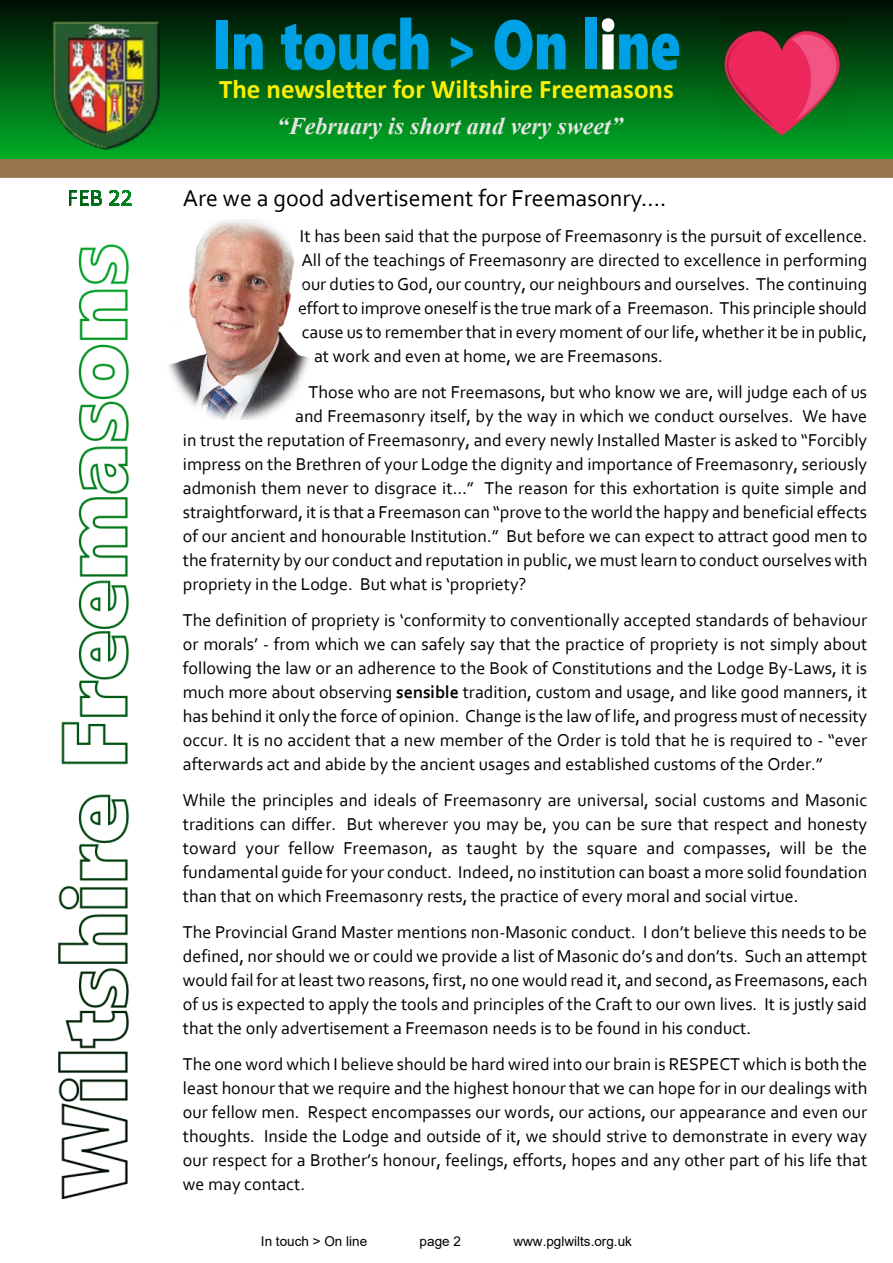
<style>
.page{position:relative;width:893px;height:1263px;background:#fff}
.page>*{position:absolute;margin:0;border:0;box-sizing:border-box;transform-origin:0 0}
.t1{font:69.9px "Segoe UI Black";color:#00a0e4;scale:.77 1}
.t2{font:700 27px "Calibri";color:#faee06}
.t3{font:24px "Corbel";color:#000}
.t4{font:italic 700 24px "Times New Roman";color:#e7e6e3}
.t5{font:18px/24px "Corbel";color:#000;text-align:justify}
.t6{font:13.5px "Arial";color:#000}
.s1{font-size:58.35px}
.s2{color:#fff}
.s3{font-weight:700}
</style>
<div class="page">
<div style="left:0;top:160px;width:893px;height:18px;background:#97754f"></div>
<hr style="left:0;top:159px;width:893px;height:1px;background:#00ae27">
<svg style="left:0;top:0;width:893px;height:159px;background:#005c14"></svg>
<img style="left:58px;top:245px;width:71px;height:954px">
<img style="left:53px;top:22px;width:107px;height:128px">
<svg style="left:69px;top:190px;width:33px;height:16px"></svg>
<svg style="left:110px;top:190px;width:22px;height:16px"></svg>
<img style="left:717px;top:14px;width:133px;height:132px">
<img style="left:168px;top:220px;width:141px;height:199px">
<h1 class="t1" style="left:212px;top:18px;width:609px">In touch <span class="s1">&gt;</span> On l<span class="s2">i</span>ne</h1>
<h2 class="t2" style="left:219px;top:77px;width:456px">The newsletter for Wiltshire Freemasons</h2>
<h3 class="t4" style="left:277px;top:117px;width:348px">“February is short and very sweet”</h3>
<h3 class="t3" style="left:183px;top:188px;width:485px">Are we a good advertisement for Freemasonry….</h3>
<p class="t5" style="left:300px;top:225px;width:569px">It has been said that the purpose of Freemasonry is the pursuit of excellence.</p>
<p class="t5" style="left:301px;top:249px;width:567px">All of the teachings of Freemasonry are directed to excellence in performing</p>
<p class="t5" style="left:301px;top:273px;width:567px">our duties to God, our country, our neighbours and ourselves. The continuing</p>
<p class="t5" style="left:298px;top:297px;width:571px">effort to improve oneself is the true mark of a Freemason. This principle should</p>
<p class="t5" style="left:302px;top:321px;width:567px">cause us to remember that in every moment of our life, whether it be in public,</p>
<p class="t5" style="left:314px;top:345px;width:350px">at work and even at home, we are Freemasons.</p>
<p class="t5" style="left:309px;top:381px;width:560px">Those who are not Freemasons, but who know we are, will judge each of us</p>
<p class="t5" style="left:295px;top:405px;width:573px">and Freemasonry itself, by the way in which we conduct ourselves. We have</p>
<p class="t5" style="left:183px;top:429px;width:686px">in trust the reputation of Freemasonry, and every newly Installed Master is asked to “Forcibly</p>
<p class="t5" style="left:183px;top:453px;width:686px">impress on the Brethren of your Lodge the dignity and importance of Freemasonry, seriously</p>
<p class="t5" style="left:183px;top:477px;width:686px">admonish them never to disgrace it…” The reason for this exhortation is quite simple and</p>
<p class="t5" style="left:183px;top:501px;width:686px">straightforward, it is that a Freemason can “prove to the world the happy and beneficial effects</p>
<p class="t5" style="left:183px;top:525px;width:686px">of our ancient and honourable Institution.” But before we can expect to attract good men to</p>
<p class="t5" style="left:183px;top:549px;width:686px">the fraternity by our conduct and reputation in public, we must learn to conduct ourselves with</p>
<p class="t5" style="left:183px;top:573px;width:345px">propriety in the Lodge. But what is ‘propriety?</p>
<p class="t5" style="left:183px;top:609px;width:686px">The definition of propriety is ‘conformity to conventionally accepted standards of behaviour or morals’ - from which we can safely say that the practice of propriety is not simply about following the law or an adherence to the Book of Constitutions and the Lodge By-Laws, it is much more about observing <span class="s3">sensible</span> tradition, custom and usage, and like good manners, it has behind it only the force of opinion. Change is the law of life, and progress must of necessity occur. It is no accident that a new member of the Order is told that he is required to - “ever afterwards act and abide by the ancient usages and established customs of the Order.”</p>
<p class="t5" style="left:183px;top:789px;width:686px">While the principles and ideals of Freemasonry are universal, social customs and Masonic traditions can differ. But wherever you may be, you can be sure that respect and honesty toward your fellow Freemason, as taught by the square and compasses, will be the fundamental guide for your conduct. Indeed, no institution can boast a more solid foundation than that on which Freemasonry rests, the practice of every moral and social virtue.</p>
<p class="t5" style="left:183px;top:921px;width:686px">The Provincial Grand Master mentions non-Masonic conduct. I don’t believe this needs to be defined, nor should we or could we provide a list of Masonic do’s and don’ts. Such an attempt would fail for at least two reasons, first, no one would read it, and second, as Freemasons, each of us is expected to apply the tools and principles of the Craft to our own lives. It is justly said that the only advertisement a Freemason needs is to be found in his conduct.</p>
<p class="t5" style="left:183px;top:1053px;width:686px">The one word which I believe should be hard wired into our brain is RESPECT which is both the least honour that we require and the highest honour that we can hope for in our dealings with our fellow men. Respect encompasses our words, our actions, our appearance and even our thoughts. Inside the Lodge and outside of it, we should strive to demonstrate in every way our respect for a Brother’s honour, feelings, efforts, hopes and any other part of his life that we may contact.</p>
<p class="t6" style="left:261px;top:1236px;width:108px">In touch &gt; On line</p>
<p class="t6" style="left:420px;top:1236px;width:43px">page 2</p>
<p class="t6" style="left:513px;top:1236px;width:120px">www.pglwilts.org.uk</p>
</div>
